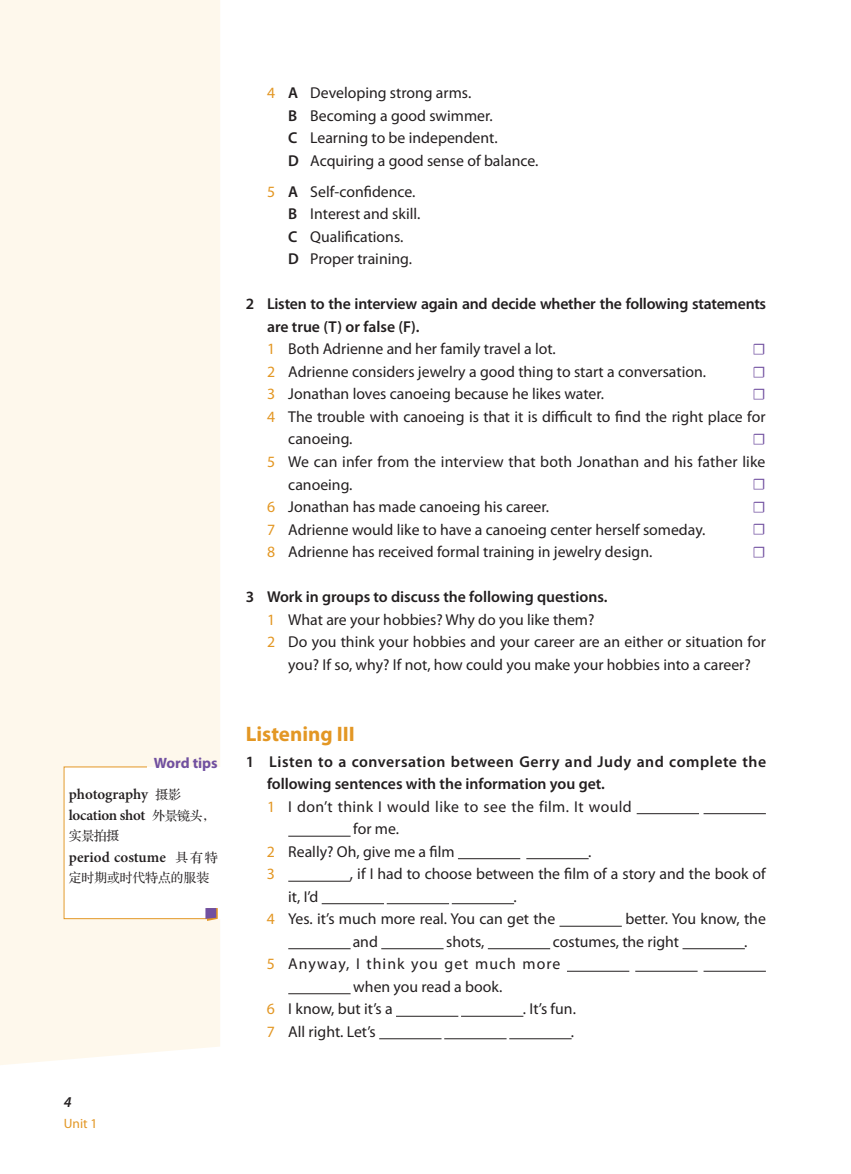
<style>
.page{position:relative;width:851px;height:1174px;background:#fff}
.page>*{position:absolute;margin:0;border:0;box-sizing:border-box;transform-origin:0 0}
.t1{font:700 21px "Myriad Pro";color:#e39724}
.t2{font:15.75px/22.5px "Myriad Pro";color:#231f20}
.t3{font:600 15.75px/22.5px "Myriad Pro";color:#231f20}
.t4{font:600 15.75px "Myriad Pro";letter-spacing:.035em;color:#231f20}
.t5{font:15.75px "Myriad Pro";letter-spacing:.025em;color:#231f20}
.t6{font:15.75px "Myriad Pro";letter-spacing:.07em;color:#231f20}
.t7{font:15.75px "Minion Pro";color:#7150a0}
.t8{font:15.75px "Myriad Pro";color:#e39724}
.t9{font:600 15px/31.5px "Minion Pro";letter-spacing:-.005em;color:#231f20}
.t10{font:italic 600 15px "Myriad Pro";color:#231f20}
.t11{font:13.5px "Myriad Pro";color:#e39724}
.t12{font:12.75px "FZS3 JW GB1 0";color:#231f20}
.s1{font-family:"Myriad Pro";font-weight:700;color:#7150a0}
.s2{font-family:"FZS3 JW GB1 0";font-weight:400;font-size:12.75px}
.s3{color:#e39724}
.s4{font-weight:600}
.s5{font-weight:400;color:#e39724}
.s6{font-weight:400}
</style>
<div class="page">
<div style="left:0;top:0;width:220px;height:1065px;background:#fef8ec"></div>
<div style="left:64px;top:767px;width:166px;height:151px;background:#fff"></div>
<svg style="left:64px;top:766px;width:154px;height:155px"></svg>
<hr style="left:636px;top:813px;width:63px;height:1px;background:#231f20">
<hr style="left:703px;top:813px;width:62px;height:1px;background:#231f20">
<hr style="left:288px;top:835px;width:62px;height:1px;background:#231f20">
<hr style="left:458px;top:858px;width:62px;height:1px;background:#231f20">
<hr style="left:526px;top:858px;width:62px;height:1px;background:#231f20">
<hr style="left:288px;top:880px;width:62px;height:1px;background:#231f20">
<hr style="left:321px;top:903px;width:63px;height:1px;background:#231f20">
<hr style="left:386px;top:903px;width:63px;height:1px;background:#231f20">
<hr style="left:451px;top:903px;width:63px;height:1px;background:#231f20">
<hr style="left:559px;top:925px;width:62px;height:1px;background:#231f20">
<hr style="left:288px;top:948px;width:62px;height:1px;background:#231f20">
<hr style="left:381px;top:948px;width:62px;height:1px;background:#231f20">
<hr style="left:487px;top:948px;width:63px;height:1px;background:#231f20">
<hr style="left:682px;top:948px;width:62px;height:1px;background:#231f20">
<hr style="left:567px;top:970px;width:62px;height:1px;background:#231f20">
<hr style="left:635px;top:970px;width:62px;height:1px;background:#231f20">
<hr style="left:703px;top:970px;width:62px;height:1px;background:#231f20">
<hr style="left:288px;top:993px;width:62px;height:1px;background:#231f20">
<hr style="left:396px;top:1015px;width:62px;height:1px;background:#231f20">
<hr style="left:461px;top:1015px;width:62px;height:1px;background:#231f20">
<hr style="left:379px;top:1038px;width:62px;height:1px;background:#231f20">
<hr style="left:444px;top:1038px;width:62px;height:1px;background:#231f20">
<hr style="left:509px;top:1038px;width:62px;height:1px;background:#231f20">
<p class="t9" style="left:69px;top:747px;width:150px;text-indent:85px"><span class="s1">Word tips </span>photography <span class="s2">摄影</span></p>
<p class="t9" style="left:69px;top:799px;width:148px">location shot <span class="s2">外景镜头，</span></p>
<p class="t12" style="left:69px;top:828px;width:52px">实景拍摄</p>
<p class="t9" style="left:69px;top:841px;width:150px">period costume <span class="s2">具有特</span></p>
<p class="t12" style="left:69px;top:870px;width:142px">定时期或时代特点的服装</p>
<p class="t10" style="left:64px;top:1092px;width:9px">4</p>
<p class="t11" style="left:64px;top:1115px;width:35px">Unit 1</p>
<p class="t2" style="left:288px;top:81px;width:252px;text-indent:-21px"><span class="s3">4</span> <span class="s4">A</span> Developing strong arms.<br><span class="s4">B</span> Becoming a good swimmer.<br><span class="s4">C</span> Learning to be independent.<br><span class="s4">D</span> Acquiring a good sense of balance.</p>
<p class="t2" style="left:288px;top:180px;width:133px;text-indent:-21px"><span class="s3">5</span> <span class="s4">A</span> Self-confidence.<br><span class="s4">B</span> Interest and skill.<br><span class="s4">C</span> Qualifications.<br><span class="s4">D</span> Proper training.</p>
<p class="t3" style="left:267px;top:292px;width:500px;text-indent:-21px">2 Listen to the interview again and decide whether the following statements are true (T) or false (F).<br><span class="s5">1</span> <span class="s6">Both Adrienne and her family travel a lot.</span></p>
<p class="t7" style="left:752px;top:338px;width:15px">☐</p>
<p class="t2" style="left:267px;top:360px;width:440px"><span class="s3">2</span> Adrienne considers jewelry a good thing to start a conversation.</p>
<p class="t7" style="left:752px;top:361px;width:15px">☐</p>
<p class="t2" style="left:267px;top:383px;width:338px"><span class="s3">3</span> Jonathan loves canoeing because he likes water.</p>
<p class="t7" style="left:752px;top:384px;width:15px">☐</p>
<p class="t2" style="left:267px;top:405px;width:500px"><span class="s3">4</span> The trouble with canoeing is that it is difficult to find the right place for</p>
<p class="t2" style="left:288px;top:428px;width:66px">canoeing.</p>
<p class="t7" style="left:752px;top:429px;width:15px">☐</p>
<p class="t2" style="left:267px;top:450px;width:500px"><span class="s3">5</span> We can infer from the interview that both Jonathan and his father like</p>
<p class="t2" style="left:288px;top:473px;width:66px">canoeing.</p>
<p class="t7" style="left:752px;top:474px;width:15px">☐</p>
<p class="t2" style="left:267px;top:495px;width:283px"><span class="s3">6</span> Jonathan has made canoeing his career.</p>
<p class="t7" style="left:752px;top:496px;width:15px">☐</p>
<p class="t2" style="left:267px;top:518px;width:440px"><span class="s3">7</span> Adrienne would like to have a canoeing center herself someday.</p>
<p class="t7" style="left:752px;top:519px;width:15px">☐</p>
<p class="t2" style="left:267px;top:540px;width:387px"><span class="s3">8</span> Adrienne has received formal training in jewelry design.</p>
<p class="t7" style="left:752px;top:541px;width:15px">☐</p>
<p class="t3" style="left:246px;top:585px;width:363px">3 Work in groups to discuss the following questions.</p>
<p class="t2" style="left:267px;top:608px;width:329px"><span class="s3">1</span> What are your hobbies? Why do you like them?</p>
<p class="t2" style="left:267px;top:630px;width:500px"><span class="s3">2</span> Do you think your hobbies and your career are an either or situation for</p>
<p class="t2" style="left:288px;top:653px;width:464px">you? If so, why? If not, how could you make your hobbies into a career?</p>
<p class="t1" style="left:246px;top:720px;width:111px">Listening III</p>
<p class="t4" style="left:246px;top:751px;width:522px">1 Listen to a conversation between Gerry and Judy and complete the</p>
<p class="t3" style="left:267px;top:772px;width:339px">following sentences with the information you get.</p>
<p class="t5" style="left:267px;top:796px;width:366px"><span class="s3">1</span> I don’t think I would like to see the film. It would</p>
<p class="t2" style="left:353px;top:817px;width:47px">for me.</p>
<p class="t2" style="left:267px;top:839px;width:189px"><span class="s3">2</span> Really? Oh, give me a film</p>
<p class="t2" style="left:588px;top:839px;width:5px">.</p>
<p class="t8" style="left:267px;top:864px;width:10px">3</p>
<p class="t2" style="left:350px;top:862px;width:417px">, if I had to choose between the film of a story and the book of</p>
<p class="t2" style="left:288px;top:884px;width:32px">it, I’d</p>
<p class="t2" style="left:267px;top:884px;width:290px;text-indent:246px">.<br><span class="s3">4</span> Yes. it’s much more real. You can get the</p>
<p class="t2" style="left:625px;top:907px;width:142px">better. You know, the</p>
<p class="t2" style="left:352px;top:929px;width:27px">and</p>
<p class="t2" style="left:446px;top:929px;width:40px">shots,</p>
<p class="t2" style="left:552px;top:929px;width:128px">costumes, the right</p>
<p class="t2" style="left:744px;top:929px;width:5px">.</p>
<p class="t6" style="left:267px;top:954px;width:295px"><span class="s3">5</span> Anyway, I think you get much more</p>
<p class="t2" style="left:353px;top:974px;width:150px">when you read a book.</p>
<p class="t2" style="left:267px;top:997px;width:127px"><span class="s3">6</span> I know, but it’s a</p>
<p class="t2" style="left:522px;top:997px;width:55px">. It’s fun.</p>
<p class="t2" style="left:267px;top:1019px;width:110px"><span class="s3">7</span> All right. Let’s</p>
<p class="t2" style="left:571px;top:1019px;width:5px">.</p>
</div>
